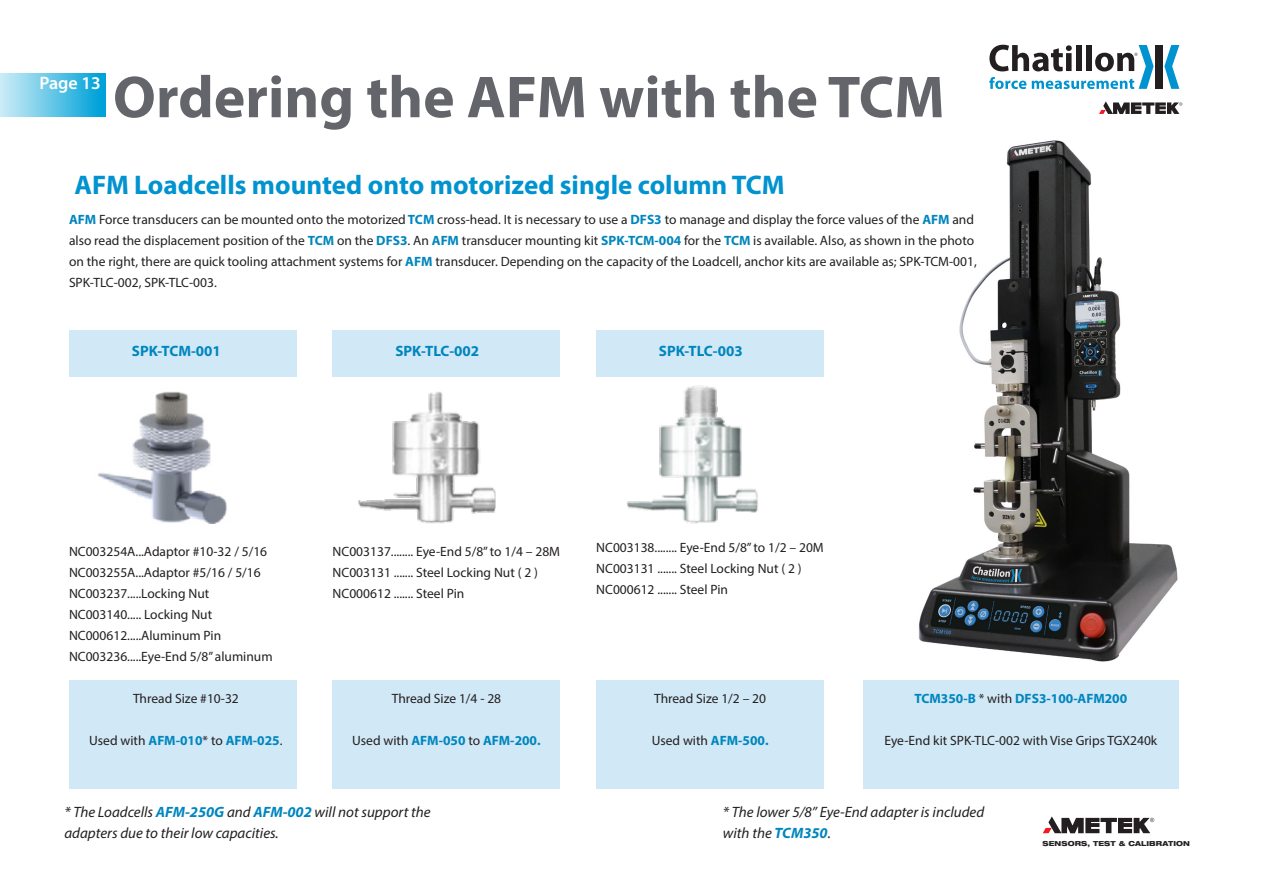
<style>
.page{position:relative;width:1263px;height:893px;background:#fff}
.page>*{position:absolute;margin:0;border:0;box-sizing:border-box;transform-origin:0 0}
.t1{font:700 59.7px "Myriad Pro";color:#64656a}
.t2{font:700 27px "Myriad Pro";color:#0093d0}
.t3{font:600 18px "Myriad Pro";color:#fff}
.t4{font:italic 15px/21px "Myriad Pro";color:#231f20}
.t5{font:700 15px "Myriad Pro";color:#0086be}
.Body_Copy{font:13.5px/21px "Myriad Pro";color:#231f20}
.t6{font:700 13.5px "Myriad Pro";color:#0086be}
.t7{font:800 expanded 6.9px "Helvetica Neue LT Pro";letter-spacing:.015em;color:#231f20}
.s1{font-weight:700;color:#0086be}
.s2{font-weight:400;color:#231f20}
</style>
<div class="page">
<div style="left:0;top:73px;width:105px;height:44px;background:linear-gradient(to right,#cfedf7,#00a0d7)"></div>
<svg style="left:1043px;top:816px;width:111px;height:17px"></svg>
<svg style="left:1099px;top:101px;width:83px;height:13px"></svg>
<div style="left:1155px;top:45px;width:8px;height:44px;background:#231f20"></div>
<svg style="left:1164px;top:45px;width:15px;height:44px"></svg>
<svg style="left:989px;top:45px;width:164px;height:44px"></svg>
<img style="left:98px;top:391px;width:129px;height:133px">
<img style="left:358px;top:392px;width:138px;height:131px">
<img style="left:627px;top:386px;width:131px;height:138px">
<img style="left:919px;top:140px;width:259px;height:522px">
<div style="left:69px;top:330px;width:228px;height:47px;background:#d1e8f6"></div>
<div style="left:333px;top:330px;width:227px;height:47px;background:#d1e8f6"></div>
<div style="left:596px;top:330px;width:228px;height:47px;background:#d1e8f6"></div>
<div style="left:69px;top:680px;width:228px;height:108px;background:#d1e8f6"></div>
<div style="left:333px;top:680px;width:227px;height:108px;background:#d1e8f6"></div>
<div style="left:596px;top:680px;width:228px;height:108px;background:#d1e8f6"></div>
<div style="left:863px;top:680px;width:316px;height:108px;background:#d1e8f6"></div>
<p class="t3" style="left:39px;top:72px;width:63px">Page 13</p>
<p class="t1" style="left:113px;top:58px;width:833px">Ordering the AFM with the TCM</p>
<p class="t2" style="left:74px;top:167px;width:712px">AFM Loadcells mounted onto motorized single column TCM</p>
<p class="Body_Copy" style="left:69px;top:208px;width:909px"><span class="s1">AFM</span> Force transducers can be mounted onto the motorized <span class="s1">TCM</span> cross-head. It is necessary to use a <span class="s1">DFS3</span> to manage and display the force values of the <span class="s1">AFM</span> and also read the displacement position of the <span class="s1">TCM</span> on the <span class="s1">DFS3</span>. An <span class="s1">AFM</span> transducer mounting kit <span class="s1">SPK-TCM-004</span> for the <span class="s1">TCM</span> is available. Also, as shown in the photo on the right, there are quick tooling attachment systems for <span class="s1">AFM</span> transducer. Depending on the capacity of the Loadcell, anchor kits are available as; SPK-TCM-001, SPK-TLC-002, SPK-TLC-003.</p>
<p class="t5" style="left:132px;top:342px;width:90px">SPK-TCM-001</p>
<p class="t5" style="left:395px;top:342px;width:85px">SPK-TLC-002</p>
<p class="t5" style="left:659px;top:342px;width:85px">SPK-TLC-003</p>
<p class="Body_Copy" style="left:69px;top:541px;width:200px">NC003254A...Adaptor #10-32 / 5/16</p>
<p class="Body_Copy" style="left:69px;top:562px;width:193px">NC003255A...Adaptor #5/16 / 5/16</p>
<p class="Body_Copy" style="left:69px;top:583px;width:142px">NC003237.....Locking Nut</p>
<p class="Body_Copy" style="left:69px;top:604px;width:145px">NC003140..... Locking Nut</p>
<p class="Body_Copy" style="left:69px;top:625px;width:154px">NC000612.....Aluminum Pin</p>
<p class="Body_Copy" style="left:69px;top:646px;width:205px">NC003236.....Eye-End 5/8’’ aluminum</p>
<p class="Body_Copy" style="left:133px;top:687px;width:107px">Thread Size #10-32</p>
<p class="t6" style="left:89px;top:731px;width:195px"><span class="s2">Used with</span> AFM-010<span class="s2">* to</span> AFM-025<span class="s2">.</span></p>
<p class="Body_Copy" style="left:333px;top:541px;width:229px">NC003137........ Eye-End 5/8’’ to 1/4 – 28M</p>
<p class="Body_Copy" style="left:333px;top:562px;width:207px">NC003131 ....... Steel Locking Nut ( 2 )</p>
<p class="Body_Copy" style="left:333px;top:583px;width:133px">NC000612 ....... Steel Pin</p>
<p class="Body_Copy" style="left:392px;top:687px;width:111px">Thread Size 1/4 - 28</p>
<p class="t6" style="left:352px;top:731px;width:190px"><span class="s2">Used with</span> AFM-050 <span class="s2">to</span> AFM-200.</p>
<p class="Body_Copy" style="left:596px;top:537px;width:229px">NC003138........ Eye-End 5/8’’ to 1/2 – 20M</p>
<p class="Body_Copy" style="left:596px;top:558px;width:207px">NC003131 ....... Steel Locking Nut ( 2 )</p>
<p class="Body_Copy" style="left:596px;top:579px;width:133px">NC000612 ....... Steel Pin</p>
<p class="Body_Copy" style="left:654px;top:687px;width:114px">Thread Size 1/2 – 20</p>
<p class="Body_Copy" style="left:652px;top:729px;width:118px">Used with <span class="s1">AFM-500.</span></p>
<p class="t6" style="left:914px;top:689px;width:214px">TCM350-B <span class="s2">* with</span> DFS3-100-AFM200</p>
<p class="Body_Copy" style="left:884px;top:729px;width:274px">Eye-End kit SPK-TLC-002 with Vise Grips TGX240k</p>
<p class="t4" style="left:64px;top:801px;width:368px">* The Loadcells <span class="s1">AFM-250G</span> and <span class="s1">AFM-002</span> will not support the adapters due to their low capacities.</p>
<p class="t4" style="left:723px;top:801px;width:263px">* The lower 5/8’’ Eye-End adapter is included with the <span class="s1">TCM350</span>.</p>
<p class="t7" style="left:1042px;top:839px;width:149px">SENSORS, TEST &amp; CALIBRATION</p>
</div>
